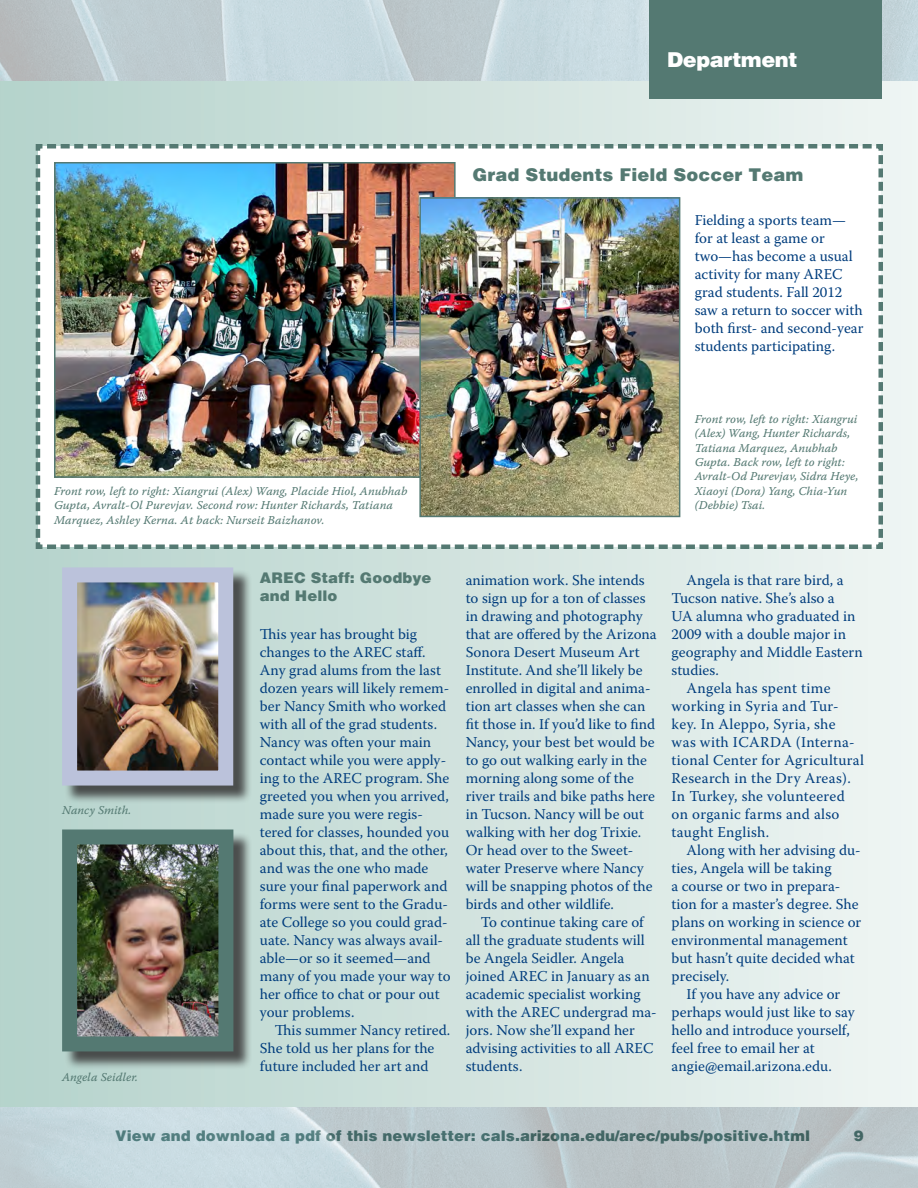
<style>
.page{position:relative;width:918px;height:1188px;background:#fff}
.page>*{position:absolute;margin:0;border:0;box-sizing:border-box;transform-origin:0 0}
.special_head{font:900 21px "Helvetica";letter-spacing:-.025em;color:#fff}
.subhead_1{font:900 18px "Helvetica";color:#547972}
.text{font:15px/18px "Warnock Pro";color:#013d7d}
.text_no_indent{font:15px/18px "Warnock Pro";color:#013d7d}
.text-2{font:15px/18px "Warnock Pro";letter-spacing:.02em;color:#013d7d}
.subhead_2{font:900 15px/18px "Helvetica";color:#547972}
.t1{font:12px/14.4px "Warnock Pro It Capt";letter-spacing:-.005em;color:#547972}
</style>
<div class="page">
<div style="left:0;top:81px;width:918px;height:1026px;background:linear-gradient(to right,#b4d2cb,#eff5f3)"></div>
<img style="left:0;top:0;width:918px;height:81px">
<div style="left:649px;top:0;width:233px;height:99px;background:#547972"></div>
<svg style="left:33px;top:142px;width:852px;height:409px"></svg>
<img style="left:0;top:1107px;width:918px;height:81px">
<div style="left:64px;top:832px;width:188px;height:238px;background:#231f20;opacity:.75"></div>
<img style="left:55px;top:822px;width:186px;height:237px">
<div style="left:64px;top:570px;width:188px;height:234px;background:#231f20;opacity:.75"></div>
<img style="left:55px;top:560px;width:186px;height:233px">
<img style="left:57px;top:165px;width:396px;height:310px">
<div style="left:54px;top:162px;width:402px;height:316px;border:2px solid #547972"></div>
<img style="left:422px;top:200px;width:255px;height:314px">
<div style="left:419px;top:197px;width:261px;height:320px;border:2px solid #547972"></div>
<p class="special_head" style="left:667px;top:47px;width:132px">Department</p>
<p class="subhead_1" style="left:472px;top:164px;width:333px">Grad Students Field Soccer Team</p>
<p class="text_no_indent" style="left:695px;top:211px;width:170px">Fielding a sports team— for at least a game or two—has become a usual activity for many AREC grad students. Fall 2012 saw a return to soccer with both first- and second-year students participating.</p>
<p class="t1" style="left:54px;top:483px;width:355px">Front row, left to right: Xiangrui (Alex) Wang, Placide Hiol, Anubhab<br>Gupta, Avralt-Ol Purevjav. Second row: Hunter Richards, Tatiana<br>Marquez, Ashley Kerna. At back: Nurseit Baizhanov.</p>
<p class="t1" style="left:695px;top:411px;width:165px">Front row, left to right: Xiangrui (Alex) Wang, Hunter Richards,<br>Tatiana Marquez, Anubhab<br>Gupta. Back row, left to right:<br>Avralt-Od Purevjav, Sidra Heye,<br>Xiaoyi (Dora) Yang, Chia-Yun (Debbie) Tsai.</p>
<p class="t1" style="left:62px;top:803px;width:71px">Nancy Smith.</p>
<p class="t1" style="left:62px;top:1070px;width:77px">Angela Seidler.</p>
<p class="subhead_2" style="left:260px;top:568px;width:173px">AREC Staff: Goodbye and Hello</p>
<p class="text_no_indent" style="left:260px;top:625px;width:192px">This year has brought big changes to the AREC staff.<br>Any grad alums from the last dozen years will likely remem&shy;ber Nancy Smith who worked with all of the grad students.<br>Nancy was often your main contact while you were apply&shy;ing to the AREC program. She greeted you when you arrived, made sure you were regis&shy;tered for classes, hounded you about this, that, and the other, and was the one who made sure your final paperwork and forms were sent to the Gradu&shy;ate College so you could grad&shy;uate. Nancy was always avail&shy;able—or so it seemed—and many of you made your way to her office to chat or pour out your problems.</p>
<p class="text" style="left:260px;top:1021px;width:192px;text-indent:15px">This summer Nancy retired.<br>She told us her plans for the future included her art and</p>
<p class="text" style="left:466px;top:571px;width:193px">animation work. She intends to sign up for a ton of classes in drawing and photography that are offered by the Arizona<br>Sonora Desert Museum Art<br>Institute. And she’ll likely be enrolled in digital and anima&shy;tion art classes when she can fit those in. If you’d like to find<br>Nancy, your best bet would be to go out walking early in the morning along some of the river trails and bike paths here in Tucson. Nancy will be out walking with her dog Trixie.<br>Or head over to the Sweet&shy;water Preserve where Nancy will be snapping photos of the birds and other wildlife.</p>
<p class="text" style="left:466px;top:913px;width:192px;text-indent:15px">To continue taking care of all the graduate students will be Angela Seidler. Angela joined AREC in January as an academic specialist working with the AREC undergrad ma&shy;jors. Now she’ll expand her advising activities to all AREC students.</p>
<p class="text" style="left:672px;top:571px;width:193px;text-indent:15px">Angela is that rare bird, a<br>Tucson native. She’s also a<br>UA alumna who graduated in<br>2009 with a double major in geography and Middle Eastern studies.</p>
<p class="text-2" style="left:672px;top:679px;width:194px;text-indent:15px">Angela has spent time working in Syria and Tur&shy;key. In Aleppo, Syria, she<br>was with ICARDA (Interna&shy;tional Center for Agricultural<br>Research in the Dry Areas).<br>In Turkey, she volunteered on organic farms and also taught English.</p>
<p class="text" style="left:672px;top:841px;width:191px;text-indent:15px">Along with her advising du&shy;ties, Angela will be taking<br>a course or two in prepara&shy;tion for a master’s degree. She plans on working in science or environmental management but hasn’t quite decided what precisely.</p>
<p class="text" style="left:672px;top:985px;width:185px;text-indent:15px">If you have any advice or perhaps would just like to say hello and introduce yourself, feel free to email her at angie@email.arizona.edu.</p>
<p class="subhead_2" style="left:115px;top:1126px;width:697px">View and download a pdf of this newsletter: cals.arizona.edu/arec/pubs/positive.html</p>
<p class="subhead_2" style="left:854px;top:1126px;width:12px">9</p>
</div>
